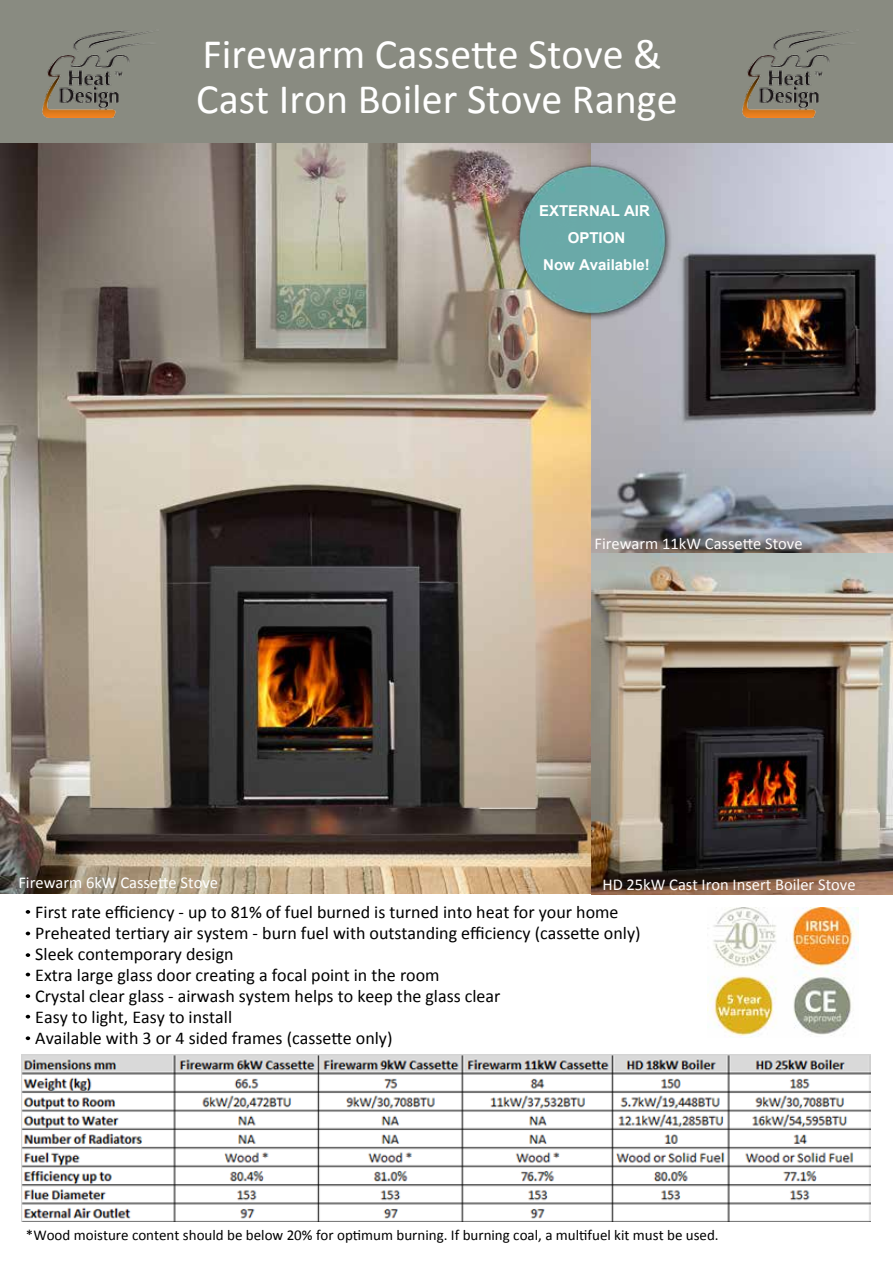
<style>
.page{position:relative;width:893px;height:1263px;background:#fff}
.page>*{position:absolute;margin:0;border:0;box-sizing:border-box;transform-origin:0 0}
.t1{font:42px/45px "Calibri";color:#fff}
.t2{font:18px/21px "Calibri";color:#000}
.t3{font:16.5px "Calibri";color:#fefbfb}
.t4{font:16.5px "Calibri";color:#fff}
.t5{font:15px "Calibri";color:#000}
.t6{font:700 15px/27px "Arial";color:#fff;text-align:center}
</style>
<div class="page">
<img style="left:0;top:142px;width:592px;height:752px">
<img style="left:592px;top:142px;width:301px;height:411px">
<svg style="left:26px;top:910px;width:4px;height:4px"></svg>
<svg style="left:26px;top:932px;width:4px;height:3px"></svg>
<svg style="left:26px;top:953px;width:4px;height:4px"></svg>
<svg style="left:26px;top:973px;width:4px;height:3px"></svg>
<svg style="left:26px;top:994px;width:4px;height:4px"></svg>
<svg style="left:26px;top:1015px;width:4px;height:3px"></svg>
<svg style="left:26px;top:1036px;width:4px;height:4px"></svg>
<img style="left:707px;top:908px;width:151px;height:130px">
<div style="left:0;top:0;width:893px;height:142px;background:#898b81"></div>
<img style="left:42px;top:31px;width:106px;height:87px">
<img style="left:742px;top:31px;width:106px;height:87px">
<img style="left:591px;top:553px;width:302px;height:341px">
<img style="left:513px;top:161px;width:160px;height:160px">
<img style="left:21px;top:1054px;width:849px;height:167px">
<h1 class="t1" style="left:196px;top:31px;width:483px">Firewarm Cassette Stove &amp;<br>Cast Iron Boiler Stove Range</h1>
<p class="t6" style="left:539px;top:198px;width:112px">EXTERNAL AIR<br>OPTION<br>Now Available!</p>
<p class="t3" style="left:594px;top:532px;width:210px">Firewarm 11kW Cassette Stove</p>
<p class="t4" style="left:18px;top:871px;width:201px">Firewarm 6kW Cassette Stove</p>
<p class="t3" style="left:602px;top:873px;width:255px">HD 25kW Cast Iron Insert Boiler Stove</p>
<p class="t2" style="left:35px;top:901px;width:607px">First rate efficiency - up to 81% of fuel burned is turned into heat for your home Preheated tertiary air system - burn fuel with outstanding efficiency (cassette only)<br>Sleek contemporary design<br>Extra large glass door creating a focal point in the room<br>Crystal clear glass - airwash system helps to keep the glass clear<br>Easy to light, Easy to install<br>Available with 3 or 4 sided frames (cassette only)</p>
<p class="t5" style="left:26px;top:1224px;width:694px">*Wood moisture content should be below 20% for optimum burning. If burning coal, a multifuel kit must be used.</p>
</div>
